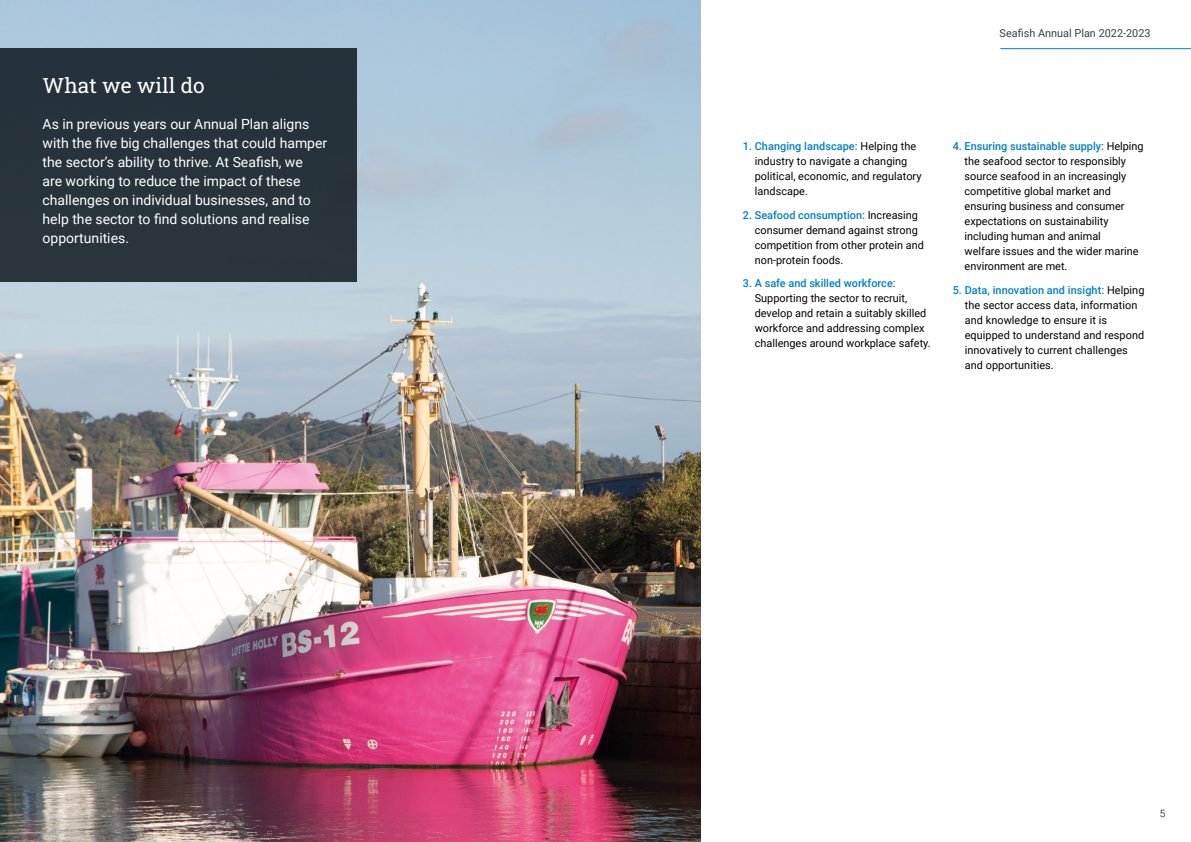
<style>
.page{position:relative;width:1191px;height:842px;background:#fff}
.page>*{position:absolute;margin:0;border:0;box-sizing:border-box;transform-origin:0 0}
.Heading_1{font:21px "Roboto Slab";color:#fff}
.Feature_quote{font:14px/19px "Roboto";color:#fff}
.t1{font:11px/15px "Roboto";color:#000}
.t2{font:11px "Roboto";color:#384044}
.t3{font:300 10px "Roboto";color:#000}
.s1{font-weight:500;color:#007fc8}
</style>
<div class="page">
<hr style="left:1000px;top:48px;width:191px;height:1px;background:#007fc8">
<img style="left:0;top:0;width:700px;height:842px">
<div style="left:0;top:49px;width:357px;height:233px;background:#27333b"></div>
<p class="Heading_1" style="left:43px;top:71px;width:164px">What we will do</p>
<p class="Feature_quote" style="left:43px;top:114px;width:286px">As in previous years our Annual Plan aligns with the five big challenges that could hamper the sector’s ability to thrive. At Seafish, we<br>are working to reduce the impact of these challenges on individual businesses, and to help the sector to find solutions and realise opportunities.</p>
<p class="t2" style="left:999px;top:25px;width:152px">Seafish Annual Plan 2022-2023</p>
<p class="t1" style="left:754px;top:138px;width:168px;text-indent:-12px"><span class="s1">1. Changing landscape:</span> Helping the industry to navigate a changing political, economic, and regulatory landscape.</p>
<p class="t1" style="left:754px;top:207px;width:171px;text-indent:-12px"><span class="s1">2. Seafood consumption:</span> Increasing consumer demand against strong competition from other protein and non-protein foods.</p>
<p class="t1" style="left:754px;top:275px;width:177px;text-indent:-12px"><span class="s1">3. A safe and skilled workforce:<br></span>Supporting the sector to recruit, develop and retain a suitably skilled workforce and addressing complex challenges around workplace safety.</p>
<p class="t1" style="left:964px;top:138px;width:181px;text-indent:-12px"><span class="s1">4. Ensuring sustainable supply:</span> Helping the seafood sector to responsibly source seafood in an increasingly competitive global market and ensuring business and consumer expectations on sustainability including human and animal<br>welfare issues and the wider marine environment are met.</p>
<p class="t1" style="left:964px;top:282px;width:181px;text-indent:-12px"><span class="s1">5. Data, innovation and insight:</span> Helping the sector access data, information and knowledge to ensure it is equipped to understand and respond innovatively to current challenges and opportunities.</p>
<p class="t3" style="left:1159px;top:807px;width:7px">5</p>
</div>
